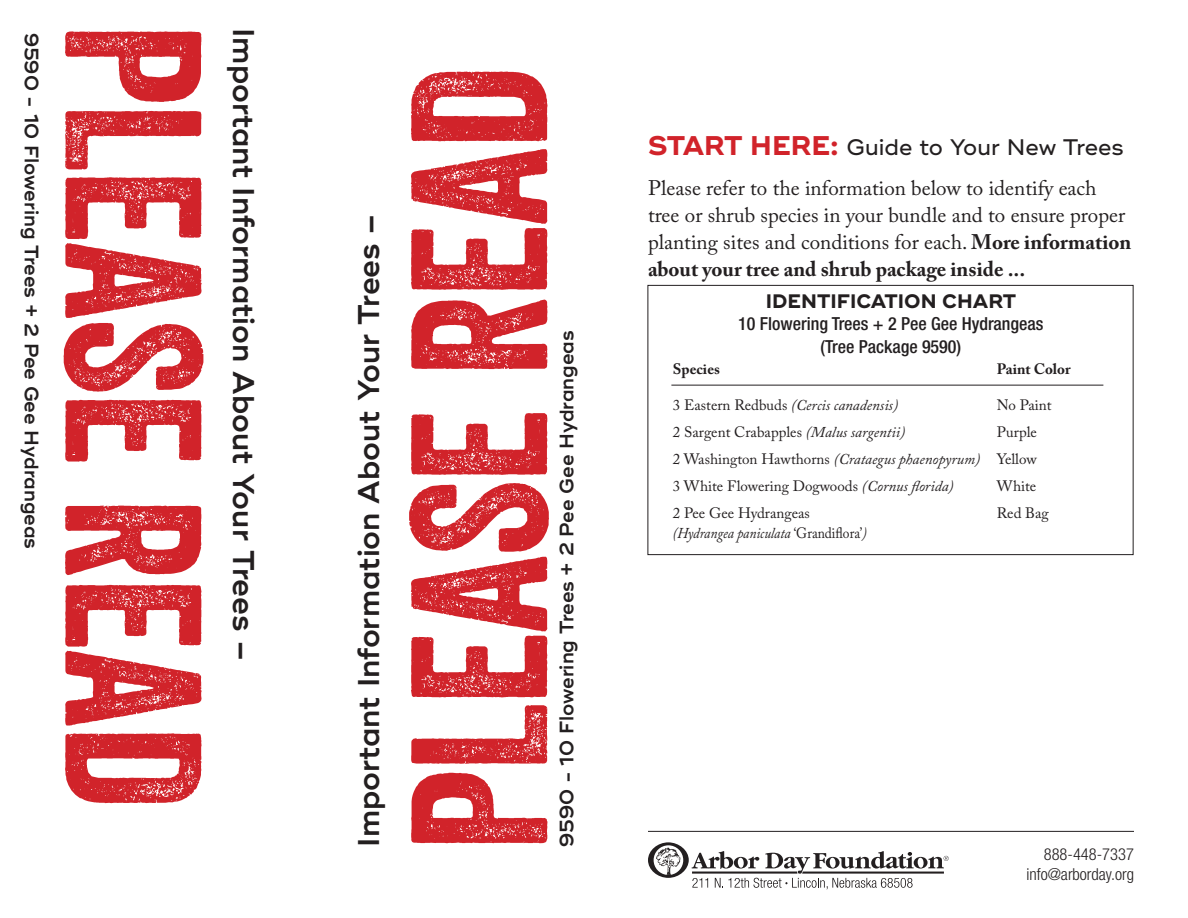
<style>
.page{position:relative;width:1188px;height:918px;background:#fff}
.page>*{position:absolute;margin:0;border:0;box-sizing:border-box;transform-origin:0 0}
.t1{font:600 30px "Ridley Grotesk";color:#231f20}
.t2{font:500 22.5px "Ridley Grotesk";color:#231f20}
.t3{font:21px/27px "Adobe Caslon Pro";color:#231f20}
.t4{font:600 19.5px "Ridley Grotesk";color:#231f20}
.t5{font:700 19.5px "Ridley Grotesk";color:#231f20}
.t6{font:500 condensed 18px "Helvetica Neue LT Std";color:#231f20}
.t7{font:300 condensed 16.5px "Helvetica Neue LT Std";color:#231f20}
.t8{font:15px "Adobe Caslon Pro";color:#231f20}
.t9{font:italic 15px "Adobe Caslon Pro";color:#231f20;scale:.9 1}
.t10{font:italic 15px "Adobe Caslon Pro";color:#231f20}
.t11{font:700 15px "Adobe Caslon Pro";color:#231f20}
.s1{font-weight:700;font-size:27px;color:#d1232a}
.s2{font-weight:700}
.s3{font-style:normal}
.s4{font-style:italic}
</style>
<div class="page">
<hr style="left:648px;top:831px;width:486px;height:1px;background:#231f20">
<svg style="left:64px;top:31px;width:139px;height:772px"></svg>
<svg style="left:409px;top:72px;width:140px;height:771px"></svg>
<hr style="left:671px;top:385px;width:432px;height:1px;background:#231f20">
<svg style="left:648px;top:842px;width:301px;height:48px"></svg>
<div style="left:648px;top:285px;width:486px;height:270px;border:1px solid #231f20"></div>
<p class="t4" style="left:43px;top:33px;width:518px;rotate:90deg">9590 - 10 Flowering Trees + 2 Pee Gee Hydrangeas</p>
<p class="t1" style="left:262px;top:28px;width:635px;rotate:90deg">Important Information About Your Trees –</p>
<p class="t1" style="left:351px;top:847px;width:635px;rotate:-90deg">Important Information About Your Trees –</p>
<p class="t4" style="left:555px;top:847px;width:518px;rotate:-90deg">9590 - 10 Flowering Trees + 2 Pee Gee Hydrangeas</p>
<p class="t2" style="left:648px;top:133px;width:477px"><span class="s1">START HERE:</span> Guide to Your New Trees</p>
<p class="t3" style="left:648px;top:174px;width:485px">Please refer to the information below to identify each tree or shrub species in your bundle and to ensure proper planting sites and conditions for each. <span class="s2">More information about your tree and shrub package inside ...</span></p>
<p class="t5" style="left:766px;top:289px;width:252px">IDENTIFICATION CHART</p>
<p class="t6" style="left:738px;top:313px;width:307px">10 Flowering Trees + 2 Pee Gee Hydrangeas</p>
<p class="t6" style="left:821px;top:336px;width:142px">(Tree Package 9590)</p>
<p class="t11" style="left:673px;top:360px;width:49px">Species</p>
<p class="t11" style="left:997px;top:360px;width:75px">Paint Color</p>
<p class="t10" style="left:673px;top:396px;width:227px"><span class="s3">3 Eastern Redbuds</span> (Cercis canadensis)</p>
<p class="t8" style="left:997px;top:396px;width:56px">No Paint</p>
<p class="t8" style="left:673px;top:423px;width:234px">2 Sargent Crabapples <span class="s4">(Malus sargentii)</span></p>
<p class="t8" style="left:997px;top:423px;width:42px">Purple</p>
<p class="t8" style="left:673px;top:450px;width:365px">2 Washington Hawthorns <span class="s4">(Crataegus phaenopyrum)</span> Yellow</p>
<p class="t8" style="left:673px;top:477px;width:282px">3 White Flowering Dogwoods <span class="s4">(Cornus florida)</span></p>
<p class="t8" style="left:997px;top:477px;width:41px">White</p>
<p class="t8" style="left:673px;top:504px;width:139px">2 Pee Gee Hydrangeas</p>
<p class="t8" style="left:997px;top:504px;width:54px">Red Bag</p>
<p class="t9" style="left:673px;top:524px;width:217px">(Hydrangea paniculata <span class="s3">‘Grandiflora’</span>)</p>
<p class="t7" style="left:1044px;top:845px;width:92px">888-448-7337</p>
<p class="t7" style="left:1026px;top:865px;width:109px">info@arborday.org</p>
</div>
